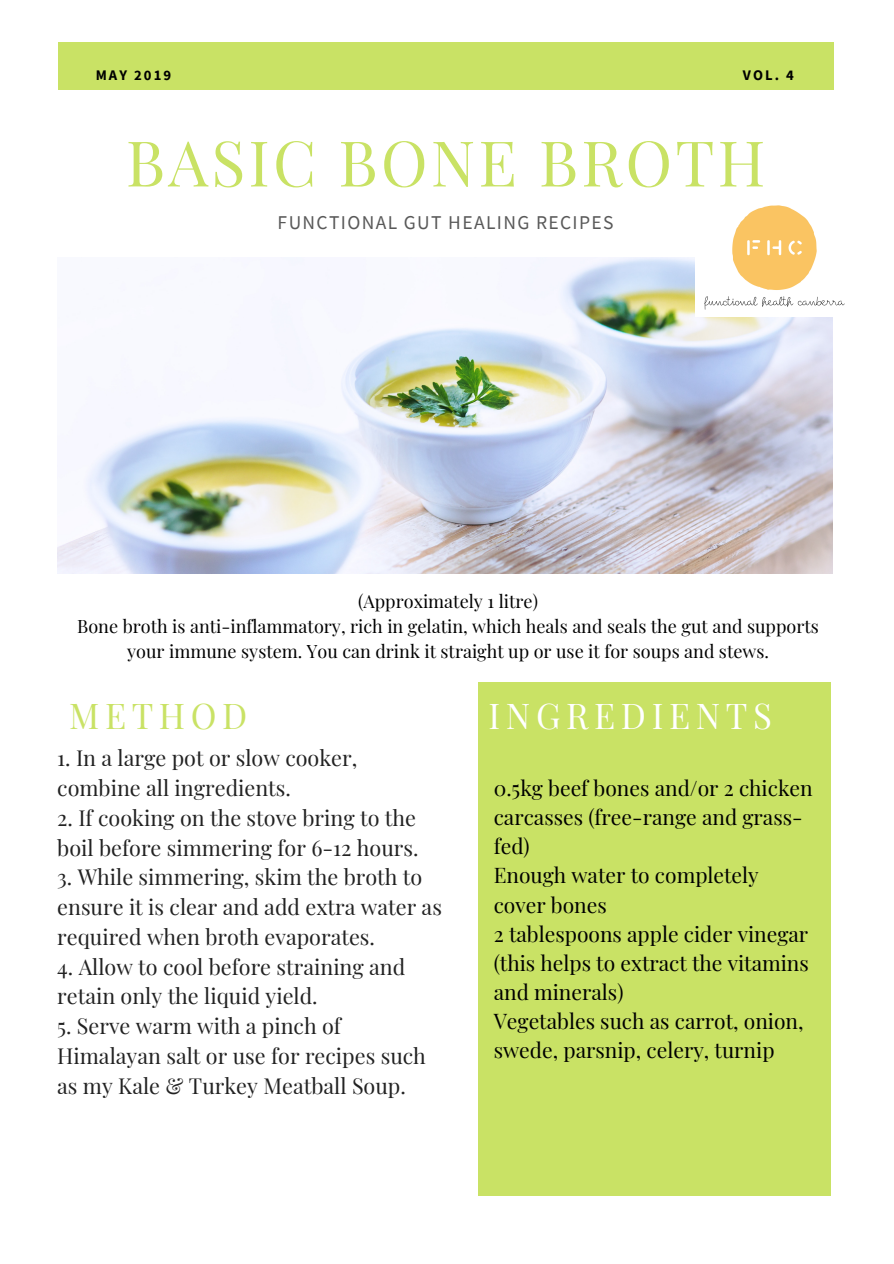
<style>
.page{position:relative;width:894px;height:1264px;background:#fff}
.page>*{position:absolute;margin:0;border:0;box-sizing:border-box;transform-origin:0 0}
.t1{font:63px "Playfair Display";letter-spacing:.05em;color:#c9e265}
.t2{font:34.8px "Playfair Display";letter-spacing:.16em;color:#fff}
.t3{font:34.8px "Playfair Display";letter-spacing:.16em;color:#c9e265}
.t4{font:21.6px/29.7px "Playfair Display";color:#222}
.t5{font:21px/29.1px "Playfair Display";color:#000}
.t6{font:19.5px "Source Sans Pro";letter-spacing:.07em;color:#595959}
.t7{font:18px/24.8px "Playfair Display";color:#000;text-align:center}
.t8{font:700 14.7px "Source Sans Pro";letter-spacing:.14em;color:#000}
</style>
<div class="page">
<div style="left:58px;top:43px;width:775px;height:46px;background:#c9e265"></div>
<div style="left:478px;top:681px;width:352px;height:514px;background:#c9e265"></div>
<img style="left:57px;top:258px;width:775px;height:315px">
<img style="left:695px;top:205px;width:150px;height:112px">
<p class="t8" style="left:96px;top:65px;width:77px">MAY 2019</p>
<p class="t8" style="left:742px;top:65px;width:52px">VOL. 4</p>
<h1 class="t1" style="left:126px;top:118px;width:641px">BASIC BONE BROTH</h1>
<p class="t6" style="left:277px;top:210px;width:337px">FUNCTIONAL GUT HEALING RECIPES</p>
<p class="t7" style="left:77px;top:588px;width:743px">(Approximately 1 litre)<br>Bone broth is anti-inflammatory, rich in gelatin, which heals and seals the gut and supports your immune system. You can drink it straight up or use it for soups and stews.</p>
<h2 class="t3" style="left:69px;top:691px;width:180px">METHOD</h2>
<h2 class="t2" style="left:488px;top:691px;width:285px">INGREDIENTS</h2>
<p class="t4" style="left:57px;top:742px;width:301px">1. In a large pot or slow cooker, combine all ingredients.</p>
<p class="t4" style="left:57px;top:802px;width:363px">2. If cooking on the stove bring to the boil before simmering for 6-12 hours.</p>
<p class="t4" style="left:57px;top:861px;width:386px">3. While simmering, skim the broth to ensure it is clear and add extra water as required when broth evaporates.</p>
<p class="t4" style="left:57px;top:950px;width:349px">4. Allow to cool before straining and retain only the liquid yield.</p>
<p class="t4" style="left:57px;top:1010px;width:370px">5. Serve warm with a pinch of<br>Himalayan salt or use for recipes such as my Kale &amp; Turkey Meatball Soup.</p>
<p class="t5" style="left:493px;top:772px;width:320px">0.5kg beef bones and/or 2 chicken carcasses (free-range and grass&shy;fed)<br>Enough water to completely cover bones<br>2 tablespoons apple cider vinegar (this helps to extract the vitamins and minerals)<br>Vegetables such as carrot, onion, swede, parsnip, celery, turnip</p>
</div>
